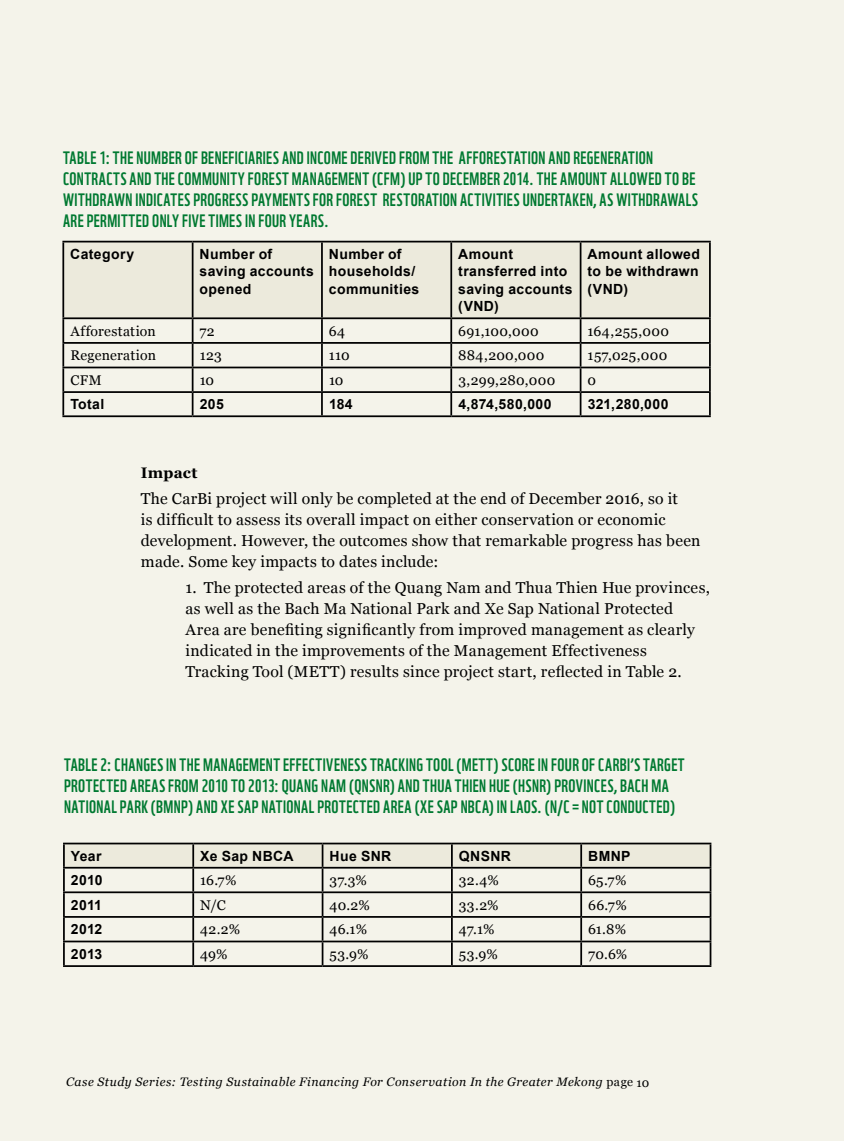
<style>
.page{position:relative;width:844px;height:1141px;background:#fff}
.page>*{position:absolute;margin:0;border:0;box-sizing:border-box;transform-origin:0 0}
.t1{font:17.5px/21px "WWF";letter-spacing:.025em;color:#007931}
.t2{font:15.75px/21px "Georgia";letter-spacing:.015em;color:#000}
.t3{font:700 15.22px "Georgia";letter-spacing:.015em;color:#000}
.t4{font:700 14px/17.5px "Arial";letter-spacing:.025em;color:#000}
.t5{font:14px "Georgia";letter-spacing:.02em;color:#000}
.t6{font:italic 12.25px "Georgia";letter-spacing:.04em;color:#000}
.s1{font-style:normal}
</style>
<div class="page">
<div style="left:0;top:0;width:843px;height:1141px;background:#f4f3ea"></div>
<hr style="left:63px;top:843px;width:130px;height:1px;background:#000">
<hr style="left:63px;top:844px;width:2px;height:23px;background:#000">
<hr style="left:581px;top:843px;width:130px;height:1px;background:#000">
<hr style="left:709px;top:844px;width:2px;height:23px;background:#000">
<hr style="left:63px;top:867px;width:130px;height:2px;background:#000">
<hr style="left:63px;top:869px;width:2px;height:22px;background:#000">
<hr style="left:581px;top:867px;width:130px;height:2px;background:#000">
<hr style="left:709px;top:869px;width:2px;height:22px;background:#000">
<hr style="left:63px;top:891px;width:130px;height:2px;background:#000">
<hr style="left:63px;top:893px;width:2px;height:23px;background:#000">
<hr style="left:581px;top:891px;width:130px;height:2px;background:#000">
<hr style="left:709px;top:893px;width:2px;height:23px;background:#000">
<hr style="left:63px;top:916px;width:130px;height:2px;background:#000">
<hr style="left:63px;top:918px;width:2px;height:23px;background:#000">
<hr style="left:581px;top:916px;width:130px;height:2px;background:#000">
<hr style="left:709px;top:918px;width:2px;height:23px;background:#000">
<hr style="left:63px;top:941px;width:130px;height:1px;background:#000">
<hr style="left:63px;top:942px;width:2px;height:23px;background:#000">
<svg style="left:64px;top:843px;width:646px;height:122px"></svg>
<hr style="left:581px;top:941px;width:130px;height:1px;background:#000">
<hr style="left:580px;top:942px;width:2px;height:23px;background:#000">
<hr style="left:709px;top:942px;width:2px;height:23px;background:#000">
<hr style="left:63px;top:965px;width:130px;height:2px;background:#000">
<hr style="left:193px;top:965px;width:129px;height:2px;background:#000">
<hr style="left:322px;top:965px;width:130px;height:2px;background:#000">
<hr style="left:452px;top:965px;width:129px;height:2px;background:#000">
<hr style="left:581px;top:965px;width:130px;height:2px;background:#000">
<div style="left:64px;top:242px;width:644px;height:75px;background:#eceadc"></div>
<hr style="left:62px;top:241px;width:130px;height:1px;background:#000">
<hr style="left:62px;top:242px;width:2px;height:75px;background:#000">
<hr style="left:192px;top:241px;width:130px;height:1px;background:#000">
<hr style="left:192px;top:242px;width:1px;height:75px;background:#000">
<hr style="left:322px;top:241px;width:129px;height:1px;background:#000">
<hr style="left:321px;top:242px;width:2px;height:75px;background:#000">
<hr style="left:451px;top:241px;width:129px;height:1px;background:#000">
<hr style="left:450px;top:242px;width:2px;height:75px;background:#000">
<hr style="left:580px;top:241px;width:130px;height:1px;background:#000">
<hr style="left:579px;top:242px;width:2px;height:75px;background:#000">
<hr style="left:708px;top:242px;width:2px;height:75px;background:#000">
<hr style="left:62px;top:317px;width:130px;height:2px;background:#000">
<hr style="left:62px;top:319px;width:2px;height:23px;background:#000">
<hr style="left:192px;top:317px;width:130px;height:2px;background:#000">
<hr style="left:322px;top:317px;width:129px;height:2px;background:#000">
<hr style="left:321px;top:319px;width:2px;height:23px;background:#000">
<hr style="left:451px;top:317px;width:129px;height:2px;background:#000">
<hr style="left:450px;top:319px;width:2px;height:23px;background:#000">
<hr style="left:580px;top:317px;width:130px;height:2px;background:#000">
<hr style="left:579px;top:319px;width:2px;height:23px;background:#000">
<hr style="left:708px;top:319px;width:2px;height:23px;background:#000">
<hr style="left:62px;top:342px;width:130px;height:2px;background:#000">
<hr style="left:62px;top:344px;width:2px;height:23px;background:#000">
<hr style="left:192px;top:342px;width:130px;height:2px;background:#000">
<hr style="left:322px;top:342px;width:129px;height:2px;background:#000">
<hr style="left:321px;top:344px;width:2px;height:23px;background:#000">
<hr style="left:451px;top:342px;width:129px;height:2px;background:#000">
<hr style="left:450px;top:344px;width:2px;height:23px;background:#000">
<hr style="left:580px;top:342px;width:130px;height:2px;background:#000">
<hr style="left:579px;top:344px;width:2px;height:23px;background:#000">
<hr style="left:708px;top:344px;width:2px;height:23px;background:#000">
<hr style="left:62px;top:367px;width:130px;height:1px;background:#000">
<hr style="left:62px;top:368px;width:2px;height:23px;background:#000">
<hr style="left:192px;top:367px;width:130px;height:1px;background:#000">
<hr style="left:322px;top:367px;width:129px;height:1px;background:#000">
<hr style="left:321px;top:368px;width:2px;height:23px;background:#000">
<hr style="left:451px;top:367px;width:129px;height:1px;background:#000">
<hr style="left:450px;top:368px;width:2px;height:23px;background:#000">
<hr style="left:580px;top:367px;width:130px;height:1px;background:#000">
<hr style="left:579px;top:368px;width:2px;height:23px;background:#000">
<hr style="left:708px;top:368px;width:2px;height:23px;background:#000">
<hr style="left:62px;top:391px;width:130px;height:2px;background:#000">
<hr style="left:62px;top:393px;width:2px;height:22px;background:#000">
<hr style="left:192px;top:391px;width:130px;height:2px;background:#000">
<svg style="left:192px;top:319px;width:1px;height:96px"></svg>
<hr style="left:322px;top:391px;width:129px;height:2px;background:#000">
<hr style="left:321px;top:393px;width:2px;height:22px;background:#000">
<hr style="left:451px;top:391px;width:129px;height:2px;background:#000">
<hr style="left:450px;top:393px;width:2px;height:22px;background:#000">
<hr style="left:580px;top:391px;width:130px;height:2px;background:#000">
<hr style="left:579px;top:393px;width:2px;height:22px;background:#000">
<hr style="left:708px;top:393px;width:2px;height:22px;background:#000">
<hr style="left:62px;top:415px;width:130px;height:2px;background:#000">
<hr style="left:192px;top:415px;width:130px;height:2px;background:#000">
<hr style="left:322px;top:415px;width:129px;height:2px;background:#000">
<hr style="left:451px;top:415px;width:129px;height:2px;background:#000">
<hr style="left:580px;top:415px;width:130px;height:2px;background:#000">
<p class="t1" style="left:63px;top:145px;width:636px">TABLE 1: THE NUMBER OF BENEFICIARIES AND INCOME DERIVED FROM THE AFFORESTATION AND REGENERATION CONTRACTS AND THE COMMUNITY FOREST MANAGEMENT (CFM) UP TO DECEMBER 2014. THE AMOUNT ALLOWED TO BE WITHDRAWN INDICATES PROGRESS PAYMENTS FOR FOREST RESTORATION ACTIVITIES UNDERTAKEN, AS WITHDRAWALS ARE PERMITTED ONLY FIVE TIMES IN FOUR YEARS.</p>
<p class="t4" style="left:70px;top:246px;width:65px">Category</p>
<p class="t4" style="left:199px;top:246px;width:116px">Number of saving accounts opened</p>
<p class="t4" style="left:329px;top:246px;width:92px">Number of households/ communities</p>
<p class="t4" style="left:458px;top:246px;width:116px">Amount transferred into saving accounts (VND)</p>
<p class="t4" style="left:587px;top:246px;width:114px;text-align:justify">Amount allowed to be withdrawn (VND)</p>
<p class="t5" style="left:70px;top:323px;width:87px">Afforestation</p>
<p class="t5" style="left:199px;top:323px;width:17px">72</p>
<p class="t5" style="left:329px;top:323px;width:18px">64</p>
<p class="t5" style="left:458px;top:323px;width:82px">691,100,000</p>
<p class="t5" style="left:587px;top:323px;width:83px">164,255,000</p>
<p class="t5" style="left:70px;top:347px;width:87px">Regeneration</p>
<p class="t5" style="left:200px;top:347px;width:24px">123</p>
<p class="t5" style="left:329px;top:347px;width:22px">110</p>
<p class="t5" style="left:458px;top:347px;width:88px">884,200,000</p>
<p class="t5" style="left:587px;top:347px;width:81px">157,025,000</p>
<p class="t5" style="left:70px;top:372px;width:33px">CFM</p>
<p class="t5" style="left:200px;top:372px;width:16px">10</p>
<p class="t5" style="left:329px;top:372px;width:16px">10</p>
<p class="t5" style="left:458px;top:372px;width:98px">3,299,280,000</p>
<p class="t5" style="left:587px;top:372px;width:10px">0</p>
<p class="t4" style="left:70px;top:396px;width:35px">Total</p>
<p class="t4" style="left:200px;top:396px;width:26px">205</p>
<p class="t4" style="left:329px;top:396px;width:25px">184</p>
<p class="t4" style="left:458px;top:396px;width:95px">4,874,580,000</p>
<p class="t4" style="left:587px;top:396px;width:82px">321,280,000</p>
<p class="t3" style="left:141px;top:463px;width:58px">Impact</p>
<p class="t2" style="left:141px;top:489px;width:561px">The CarBi project will only be completed at the end of December 2016, so it<br>is difficult to assess its overall impact on either conservation or economic development. However, the outcomes show that remarkable progress has been made. Some key impacts to dates include:</p>
<p class="t2" style="left:185px;top:578px;width:526px">1. The protected areas of the Quang Nam and Thua Thien Hue provinces, as well as the Bach Ma National Park and Xe Sap National Protected Area are benefiting significantly from improved management as clearly indicated in the improvements of the Management Effectiveness Tracking Tool (METT) results since project start, reflected in Table 2.</p>
<p class="t1" style="left:64px;top:753px;width:622px">TABLE 2: CHANGES IN THE MANAGEMENT EFFECTIVENESS TRACKING TOOL (METT) SCORE IN FOUR OF CARBI’S TARGET<br>PROTECTED AREAS FROM 2010 TO 2013: QUANG NAM (QNSNR) AND THUA THIEN HUE (HSNR) PROVINCES, BACH MA<br>NATIONAL PARK (BMNP) AND XE SAP NATIONAL PROTECTED AREA (XE SAP NBCA) IN LAOS. (N/C = NOT CONDUCTED)</p>
<p class="t4" style="left:71px;top:847px;width:32px">Year</p>
<p class="t4" style="left:200px;top:847px;width:95px">Xe Sap NBCA</p>
<p class="t4" style="left:329px;top:847px;width:63px">Hue SNR</p>
<p class="t4" style="left:459px;top:847px;width:54px">QNSNR</p>
<p class="t4" style="left:588px;top:847px;width:44px">BMNP</p>
<p class="t4" style="left:71px;top:872px;width:33px">2010</p>
<p class="t5" style="left:200px;top:872px;width:38px">16.7%</p>
<p class="t5" style="left:329px;top:872px;width:39px">37.3%</p>
<p class="t5" style="left:459px;top:872px;width:41px">32.4%</p>
<p class="t5" style="left:588px;top:872px;width:40px">65.7%</p>
<p class="t4" style="left:71px;top:896px;width:32px">2011</p>
<p class="t5" style="left:200px;top:897px;width:27px">N/C</p>
<p class="t5" style="left:329px;top:897px;width:42px">40.2%</p>
<p class="t5" style="left:459px;top:897px;width:41px">33.2%</p>
<p class="t5" style="left:588px;top:897px;width:40px">66.7%</p>
<p class="t4" style="left:71px;top:921px;width:33px">2012</p>
<p class="t5" style="left:200px;top:921px;width:41px">42.2%</p>
<p class="t5" style="left:329px;top:921px;width:39px">46.1%</p>
<p class="t5" style="left:459px;top:921px;width:37px">47.1%</p>
<p class="t5" style="left:588px;top:921px;width:39px">61.8%</p>
<p class="t4" style="left:71px;top:945px;width:33px">2013</p>
<p class="t5" style="left:200px;top:946px;width:29px">49%</p>
<p class="t5" style="left:329px;top:946px;width:40px">53.9%</p>
<p class="t5" style="left:459px;top:946px;width:40px">53.9%</p>
<p class="t5" style="left:588px;top:946px;width:40px">70.6%</p>
<p class="t6" style="left:66px;top:1074px;width:584px">Case Study Series: Testing Sustainable Financing For Conservation In the Greater Mekong <span class="s1">page 10</span></p>
</div>
